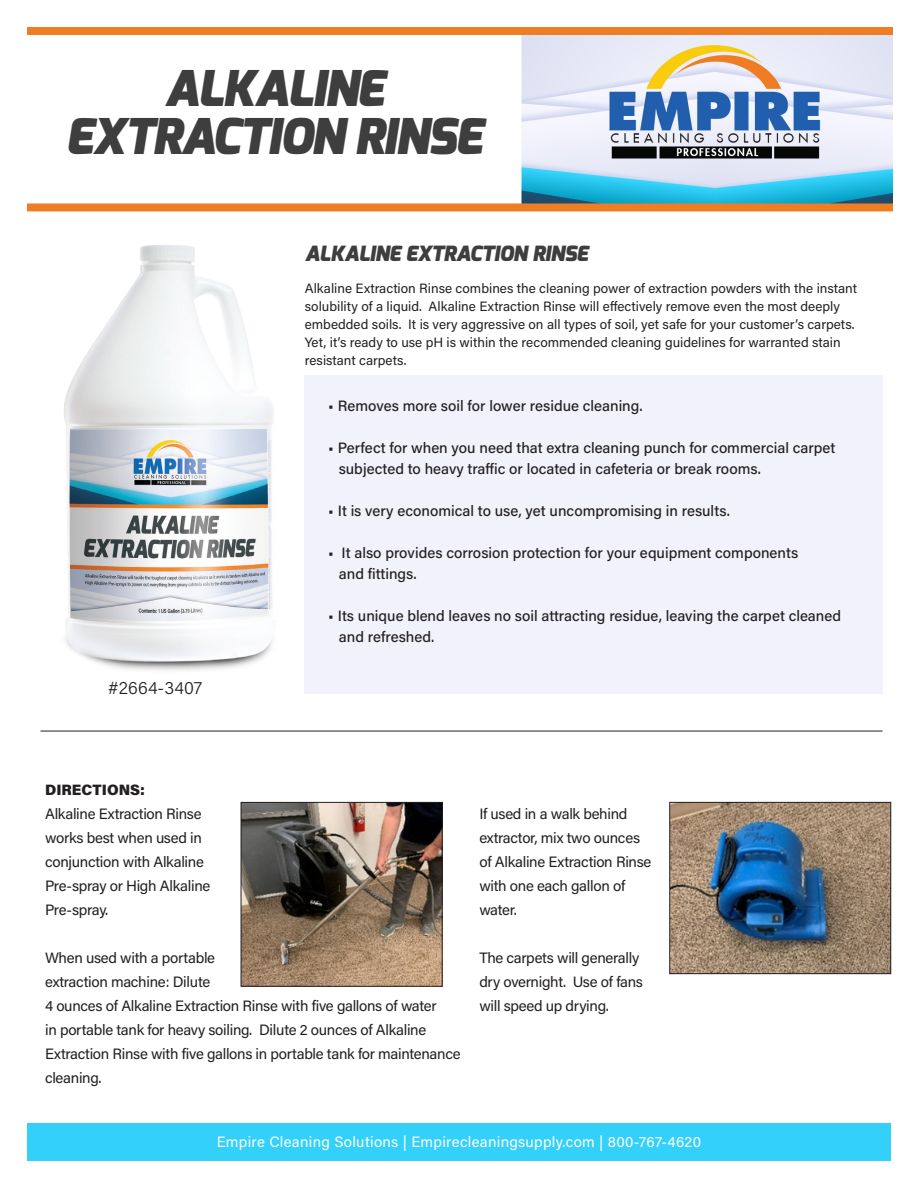
<style>
.page{position:relative;width:918px;height:1188px;background:#fff}
.page>*{position:absolute;margin:0;border:0;box-sizing:border-box;transform-origin:0 0}
.t1{font:italic 900 49.2px/48.3px "Exo";letter-spacing:-.025em;color:#3e3e3f;text-align:center}
.t2{font:italic 900 21px "Exo";letter-spacing:-.01em;color:#3e3e3f}
.t3{font:300 18px "Acumin Pro";letter-spacing:.005em;color:#231f20}
.t4{font:15px/24px "Acumin Pro";letter-spacing:-.02em;color:#231f20}
.t5{font:500 15px/21px "Acumin Pro";color:#231f20}
.t6{font:15px "Acumin Pro";letter-spacing:.02em;color:#fff}
.t7{font:900 15px "Acumin Pro";color:#231f20}
.t8{font:13.5px/18px "Acumin Pro";color:#231f20}
</style>
<div class="page">
<div style="left:305px;top:376px;width:578px;height:318px;background:#f2f2fc"></div>
<img style="left:64px;top:245px;width:209px;height:425px">
<img style="left:27px;top:27px;width:865px;height:185px">
<img style="left:243px;top:804px;width:197px;height:181px">
<div style="left:241px;top:802px;width:201px;height:185px;border:1px solid #231f20"></div>
<img style="left:671px;top:804px;width:218px;height:168px">
<div style="left:669px;top:802px;width:222px;height:172px;border:1px solid #231f20"></div>
<hr style="left:40px;top:731px;width:843px;height:1px;background:#231f20">
<div style="left:27px;top:1123px;width:864px;height:38px;background:#33d0f9"></div>
<p class="t1" style="left:66px;top:65px;width:418px">ALKALINE<br>EXTRACTION RINSE</p>
<p class="t2" style="left:305px;top:240px;width:285px">ALKALINE EXTRACTION RINSE</p>
<p class="t8" style="left:305px;top:279px;width:554px">Alkaline Extraction Rinse combines the cleaning power of extraction powders with the instant solubility of a liquid. Alkaline Extraction Rinse will effectively remove even the most deeply embedded soils. It is very aggressive on all types of soil, yet safe for your customer’s carpets.<br>Yet, it’s ready to use pH is within the recommended cleaning guidelines for warranted stain resistant carpets.</p>
<p class="t3" style="left:108px;top:676px;width:95px">#2664-3407</p>
<p class="t5" style="left:328px;top:394px;width:316px">• Removes more soil for lower residue cleaning.</p>
<p class="t5" style="left:339px;top:436px;width:498px;text-indent:-10px">• Perfect for when you need that extra cleaning punch for commercial carpet subjected to heavy traffic or located in cafeteria or break rooms.</p>
<p class="t5" style="left:328px;top:499px;width:403px">• It is very economical to use, yet uncompromising in results.</p>
<p class="t5" style="left:339px;top:541px;width:461px;text-indent:-10px">• It also provides corrosion protection for your equipment components and fittings.</p>
<p class="t5" style="left:339px;top:604px;width:504px;text-indent:-10px">• Its unique blend leaves no soil attracting residue, leaving the carpet cleaned and refreshed.</p>
<p class="t7" style="left:45px;top:779px;width:102px">DIRECTIONS:</p>
<p class="t4" style="left:45px;top:801px;width:167px">Alkaline Extraction Rinse works best when used in conjunction with Alkaline<br>Pre-spray or High Alkaline<br>Pre-spray.</p>
<p class="t4" style="left:45px;top:945px;width:417px">When used with a portable<br>extraction machine: Dilute<br>4 ounces of Alkaline Extraction Rinse with five gallons of water<br>in portable tank for heavy soiling. Dilute 2 ounces of Alkaline Extraction Rinse with five gallons in portable tank for maintenance cleaning.</p>
<p class="t4" style="left:479px;top:801px;width:174px">If used in a walk behind extractor, mix two ounces of Alkaline Extraction Rinse with one each gallon of water.</p>
<p class="t4" style="left:479px;top:945px;width:165px">The carpets will generally dry overnight. Use of fans will speed up drying.</p>
<p class="t6" style="left:217px;top:1131px;width:486px">Empire Cleaning Solutions | Empirecleaningsupply.com | 800-767-4620</p>
</div>
